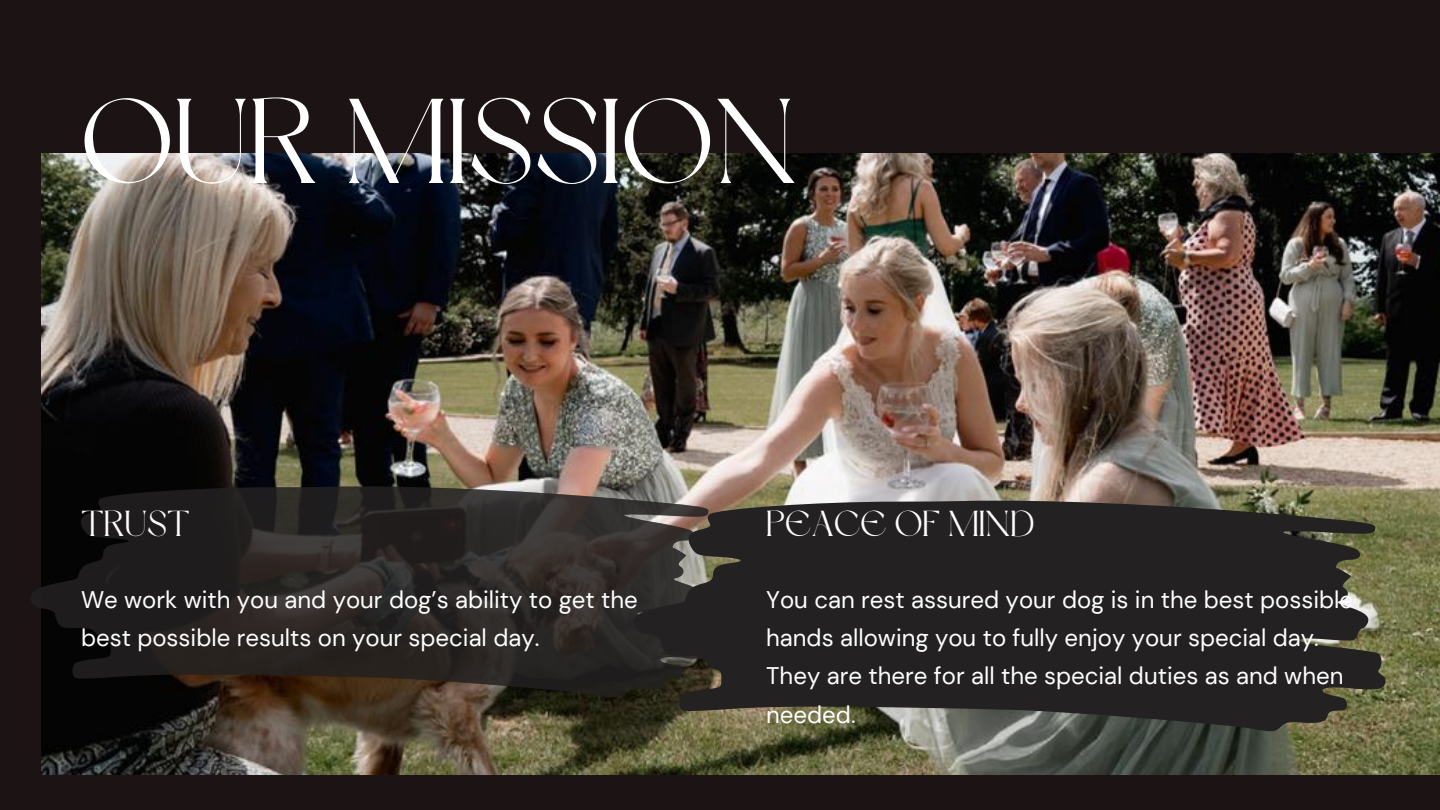
<style>
.page{position:relative;width:1440px;height:810px;background:#1c1315}
.page>*{position:absolute;margin:0;border:0;box-sizing:border-box;transform-origin:0 0}
.t1{font:120px "Dream Avenue";color:#fff}
.t2{font:36px "Dream Avenue";color:#fff}
.t3{font:24px/38.2px "DM Sans";color:#fff}
</style>
<div class="page">
<img style="left:42px;top:153px;width:1398px;height:622px">
<svg style="left:631px;top:499px;width:756px;height:233px;fill:#232121"></svg>
<svg style="left:31px;top:485px;width:689px;height:213px"></svg>
<p class="t1" style="left:81px;top:93px;width:719px">OUR MISSION</p>
<p class="t2" style="left:81px;top:509px;width:110px">TRUST</p>
<p class="t2" style="left:766px;top:509px;width:270px">PEACE OF MIND</p>
<p class="t3" style="left:81px;top:581px;width:558px">We work with you and your dog’s ability to get the best possible results on your special day.</p>
<p class="t3" style="left:766px;top:581px;width:589px">You can rest assured your dog is in the best possible hands allowing you to fully enjoy your special day.<br>They are there for all the special duties as and when needed.</p>
</div>
